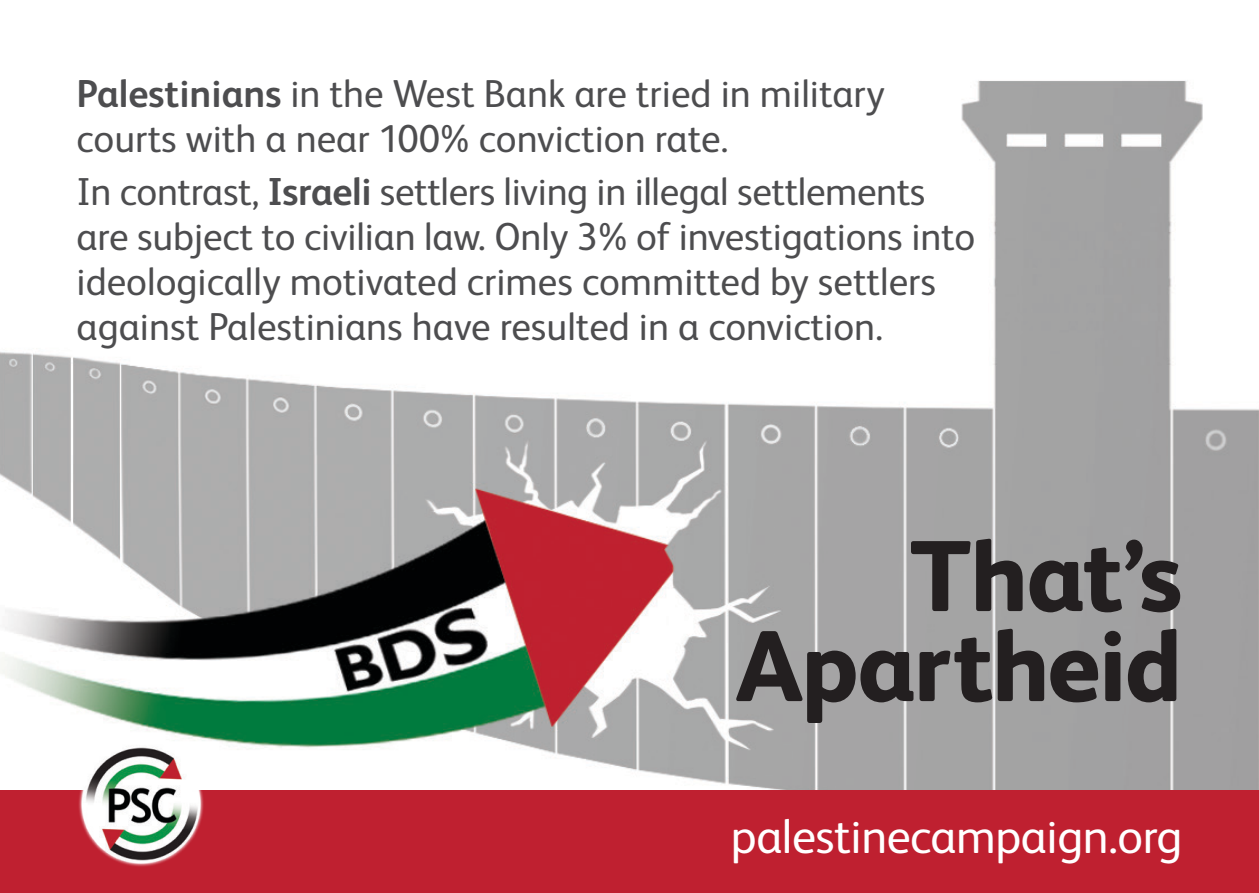
<style>
.page{position:relative;width:1259px;height:893px;background:#fff}
.page>*{position:absolute;margin:0;border:0;box-sizing:border-box;transform-origin:0 0}
.t1{font:800 100.8px/90px "FS Albert Pro";letter-spacing:-.02em;color:#231f20;text-align:right}
.t2{font:48px "FS Albert Pro";letter-spacing:-.01em;color:#fff}
.t3{font:39px/45px "FS Albert Pro";color:#4d4d4f}
.s1{font-weight:700}
</style>
<div class="page">
<img style="left:0;top:80px;width:1259px;height:711px">
<div style="left:0;top:791px;width:1259px;height:102px;background:#bf2030"></div>
<img style="left:77px;top:740px;width:128px;height:127px">
<p class="t3" style="left:77px;top:68px;width:809px"><span class="s1">Palestinians</span> in the West Bank are tried in military courts with a near 100% conviction rate.</p>
<p class="t3" style="left:77px;top:166px;width:900px">In contrast, <span class="s1">Israeli</span> settlers living in illegal settlements are subject to civilian law. Only 3% of investigations into ideologically motivated crimes committed by settlers against Palestinians have resulted in a conviction.</p>
<h1 class="t1" style="left:735px;top:524px;width:448px">That’s<br>Apartheid</h1>
<p class="t2" style="left:731px;top:803px;width:453px">palestinecampaign.org</p>
</div>
